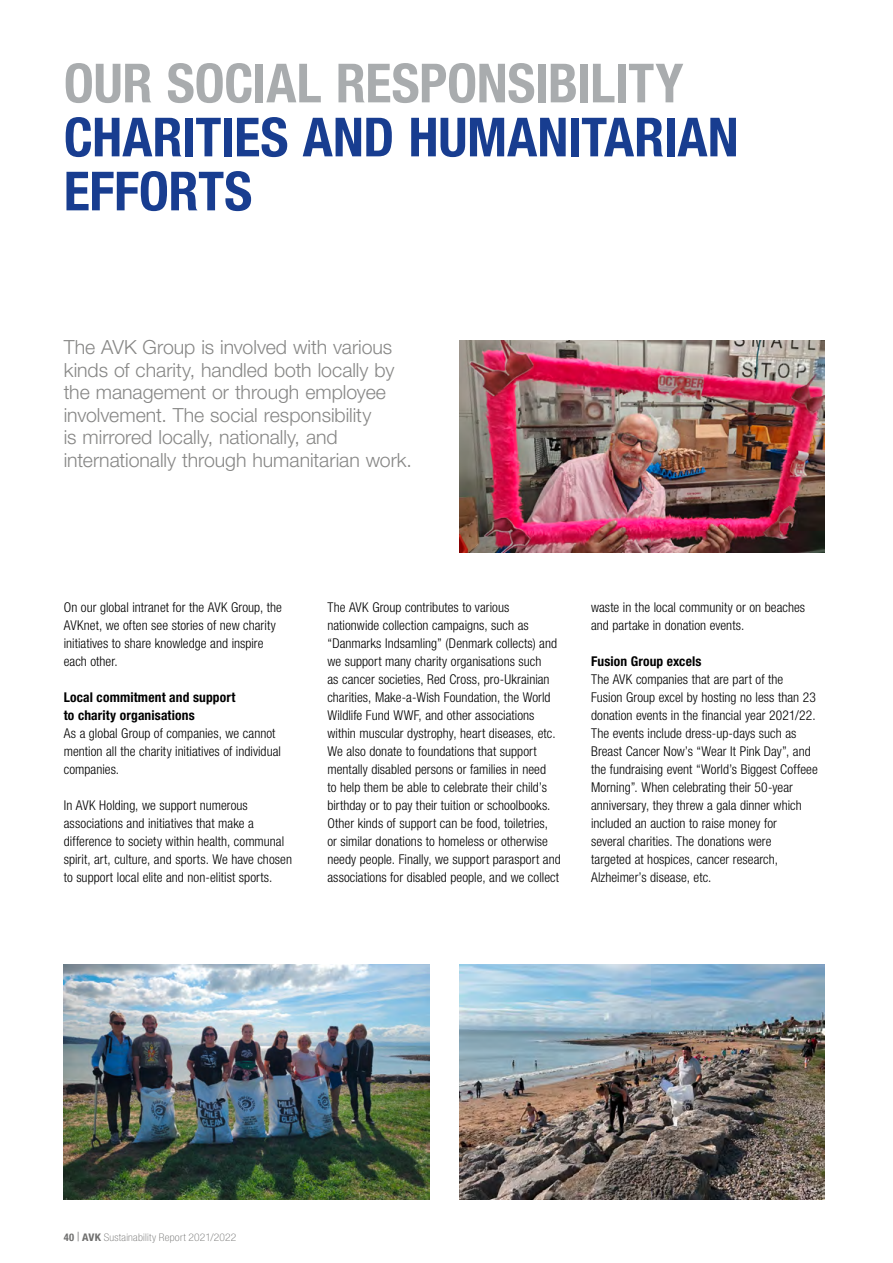
<style>
.page{position:relative;width:893px;height:1263px;background:#fff}
.page>*{position:absolute;margin:0;border:0;box-sizing:border-box;transform-origin:0 0}
.t1{font:700 condensed 54px/54px "Helvetica Neue LT Pro";letter-spacing:-.005em;color:#183d90}
.t2{font:700 condensed 54px "Helvetica Neue LT Pro";letter-spacing:-.005em;color:#a9acae}
.t3{font:300 19.5px/22.5px "Helvetica Neue LT Pro";color:#878786}
.t4{font:300 condensed 13.5px/18px "Helvetica Neue LT Pro";letter-spacing:.005em;color:#000}
.t5{font:700 condensed 13.5px/18px "Helvetica Neue LT Pro";letter-spacing:.01em;color:#000}
.t6{font:100 condensed 10.5px "Helvetica Neue LT Pro";letter-spacing:.02em;color:#6f6f6e;scale:1.1 1}
.s1{font-weight:700}
.s2{font-family:"Times New Roman";font-weight:700;font-stretch:normal}
</style>
<div class="page">
<img style="left:459px;top:340px;width:366px;height:213px">
<img style="left:64px;top:964px;width:365px;height:235px">
<img style="left:459px;top:964px;width:366px;height:235px">
<h1 class="t2" style="left:64px;top:50px;width:621px">OUR SOCIAL RESPONSIBILITY</h1>
<h1 class="t1" style="left:64px;top:109px;width:676px">CHARITIES AND HUMANITARIAN<br>EFFORTS</h1>
<p class="t3" style="left:64px;top:335px;width:350px">The AVK Group is involved with various kinds of charity, handled both locally by the management or through employee involvement. The social responsibility<br>is mirrored locally, nationally, and internationally through humanitarian work.</p>
<p class="t4" style="left:64px;top:598px;width:220px">On our global intranet for the AVK Group, the AVKnet, we often see stories of new charity initiatives to share knowledge and inspire each other.</p>
<p class="t5" style="left:64px;top:688px;width:173px">Local commitment and support to charity organisations</p>
<p class="t4" style="left:64px;top:724px;width:219px">As a global Group of companies, we cannot mention all the charity initiatives of individual companies.</p>
<p class="t4" style="left:64px;top:796px;width:230px">In AVK Holding, we support numerous associations and initiatives that make a difference to society within health, communal spirit, art, culture, and sports. We have chosen to support local elite and non-elitist sports.</p>
<p class="t4" style="left:327px;top:598px;width:235px">The AVK Group contributes to various nationwide collection campaigns, such as “Danmarks Indsamling” (Denmark collects) and we support many charity organisations such<br>as cancer societies, Red Cross, pro-Ukrainian charities, Make-a-Wish Foundation, the World Wildlife Fund WWF, and other associations within muscular dystrophy, heart diseases, etc.<br>We also donate to foundations that support mentally disabled persons or families in need<br>to help them be able to celebrate their child’s birthday or to pay their tuition or schoolbooks.<br>Other kinds of support can be food, toiletries, or similar donations to homeless or otherwise needy people. Finally, we support parasport and associations for disabled people, and we collect</p>
<p class="t4" style="left:591px;top:598px;width:216px">waste in the local community or on beaches and partake in donation events.</p>
<p class="t5" style="left:591px;top:652px;width:112px">Fusion Group excels</p>
<p class="t4" style="left:591px;top:670px;width:228px">The AVK companies that are part of the Fusion Group excel by hosting no less than 23 donation events in the financial year 2021/22.<br>The events include dress-up-days such as Breast Cancer Now’s “Wear It Pink Day”, and the fundraising event “World’s Biggest Coffeee Morning”. When celebrating their 50-year anniversary, they threw a gala dinner which included an auction to raise money for<br>several charities. The donations were<br>targeted at hospices, cancer research, Alzheimer’s disease, etc.</p>
<p class="t6" style="left:64px;top:1231px;width:159px"><span class="s1">40</span> <span class="s2">|</span> <span class="s1">AVK</span> Sustainability Report 2021/2022</p>
</div>
